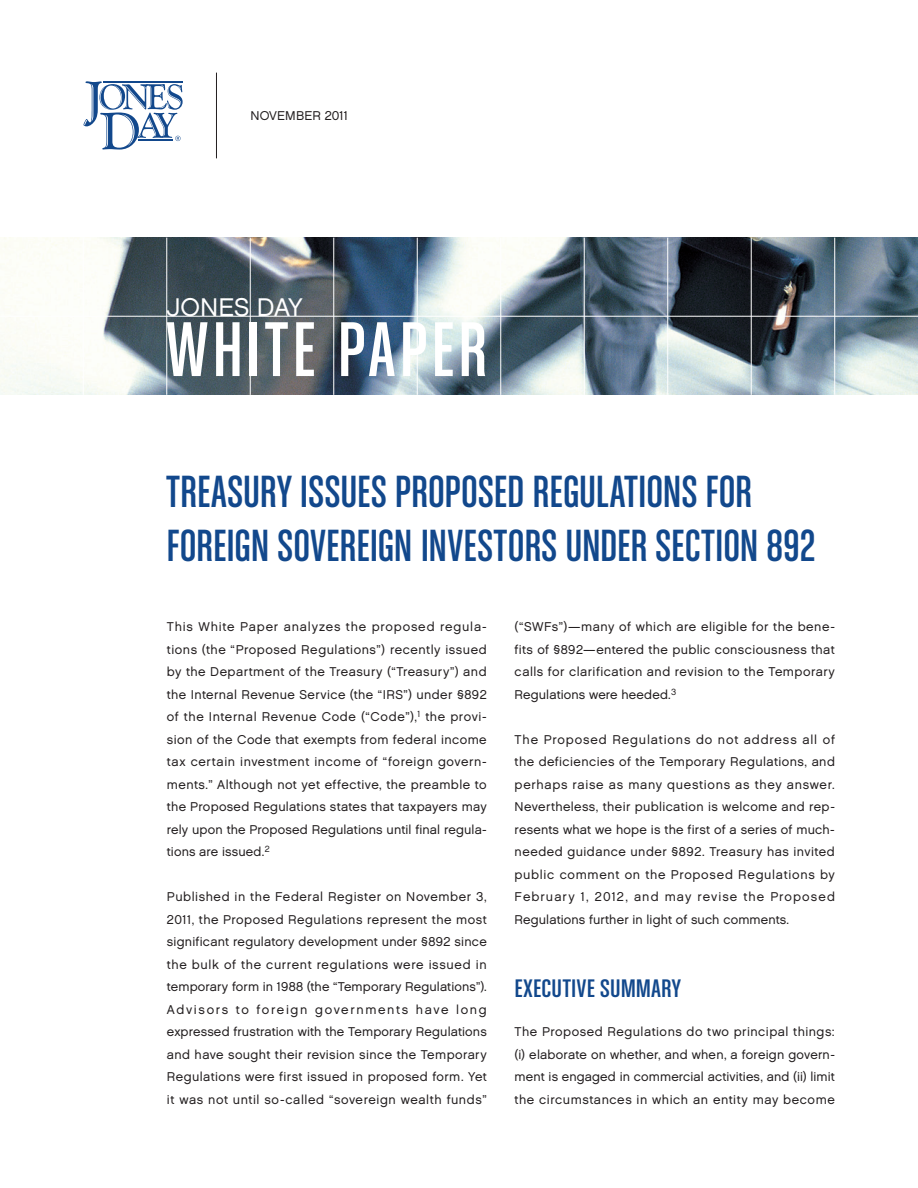
<style>
.page{position:relative;width:918px;height:1188px;background:#fff}
.page>*{position:absolute;margin:0;border:0;box-sizing:border-box;transform-origin:0 0}
.t1{font:82.5px "Chalet Comprime Cologne Sixty";letter-spacing:.05em;color:#fff}
.t2{font:48px/54px "Chalet Comprime Cologne Sixty";color:#12488c}
.t3{font:27px "Chalet Comprime Cologne Sixty";letter-spacing:.01em;color:#12488c;scale:1.1 1}
.t4{font:25.5px "Chalet London Nineteen Sixty";letter-spacing:-.005em;color:#fff}
.t5{font:12.75px/22.5px "Chalet London Nineteen Sixty";letter-spacing:.02em;color:#231f20;text-align:justify}
</style>
<div class="page">
<img style="left:0;top:238px;width:918px;height:157px">
<hr style="left:216px;top:73px;width:1px;height:85px;background:#231f20">
<svg style="left:83px;top:81px;width:100px;height:69px"></svg>
<hr style="left:167px;top:238px;width:1px;height:157px;background:#fff">
<hr style="left:83px;top:238px;width:1px;height:157px;background:#fff">
<hr style="left:250px;top:238px;width:1px;height:157px;background:#fff">
<hr style="left:334px;top:238px;width:1px;height:157px;background:#fff">
<hr style="left:417px;top:238px;width:1px;height:157px;background:#fff">
<hr style="left:500px;top:238px;width:1px;height:157px;background:#fff">
<hr style="left:584px;top:238px;width:1px;height:157px;background:#fff">
<hr style="left:667px;top:238px;width:1px;height:157px;background:#fff">
<hr style="left:751px;top:238px;width:1px;height:157px;background:#fff">
<hr style="left:834px;top:238px;width:1px;height:157px;background:#fff">
<hr style="left:0;top:316px;width:918px;height:1px;background:#fff">
<p class="t5" style="left:250px;top:104px;width:99px">November 2011</p>
<h3 class="t4" style="left:167px;top:292px;width:138px">JONES DAY</h3>
<h1 class="t1" style="left:167px;top:304px;width:322px">WHITE PAPER</h1>
<h2 class="t2" style="left:166px;top:463px;width:650px">TREASURY ISSUES PROPOSED REGULATIONS FOR<br>FOREIGN SOVEREIGN INVESTORS UNDER SECTION 892</h2>
<p class="t5" style="left:167px;top:616px;width:321px">This White Paper analyzes the proposed regula&shy;tions (the “Proposed Regulations”) recently issued by the Department of the Treasury (“Treasury”) and the Internal Revenue Service (the “IRS”) under §892 of the Internal Revenue Code (“Code”),<sup>1</sup> the provi&shy;sion of the Code that exempts from federal income tax certain investment income of “foreign govern&shy;ments.” Although not yet effective, the preamble to the Proposed Regulations states that taxpayers may rely upon the Proposed Regulations until final regula&shy;tions are issued.<sup>2</sup></p>
<p class="t5" style="left:167px;top:886px;width:321px">Published in the Federal Register on November 3, 2011, the Proposed Regulations represent the most significant regulatory development under §892 since the bulk of the current regulations were issued in temporary form in 1988 (the “Temporary Regulations”).<br>Advisors to foreign governments have long expressed frustration with the Temporary Regulations and have sought their revision since the Temporary Regulations were first issued in proposed form. Yet it was not until so-called “sovereign wealth funds”</p>
<p class="t5" style="left:515px;top:616px;width:322px">(“SWFs”)—many of which are eligible for the bene&shy;fits of §892—entered the public consciousness that calls for clarification and revision to the Temporary Regulations were heeded.<sup>3</sup></p>
<p class="t5" style="left:515px;top:728px;width:322px">The Proposed Regulations do not address all of the deficiencies of the Temporary Regulations, and perhaps raise as many questions as they answer.<br>Nevertheless, their publication is welcome and rep&shy;resents what we hope is the first of a series of much&shy;needed guidance under §892. Treasury has invited public comment on the Proposed Regulations by February 1, 2012, and may revise the Proposed Regulations further in light of such comments.</p>
<h3 class="t3" style="left:515px;top:973px;width:153px">EXECUTIVE SUMMARY</h3>
<p class="t5" style="left:515px;top:1021px;width:322px">The Proposed Regulations do two principal things: (i) elaborate on whether, and when, a foreign govern&shy;ment is engaged in commercial activities, and (ii) limit the circumstances in which an entity may become</p>
</div>
